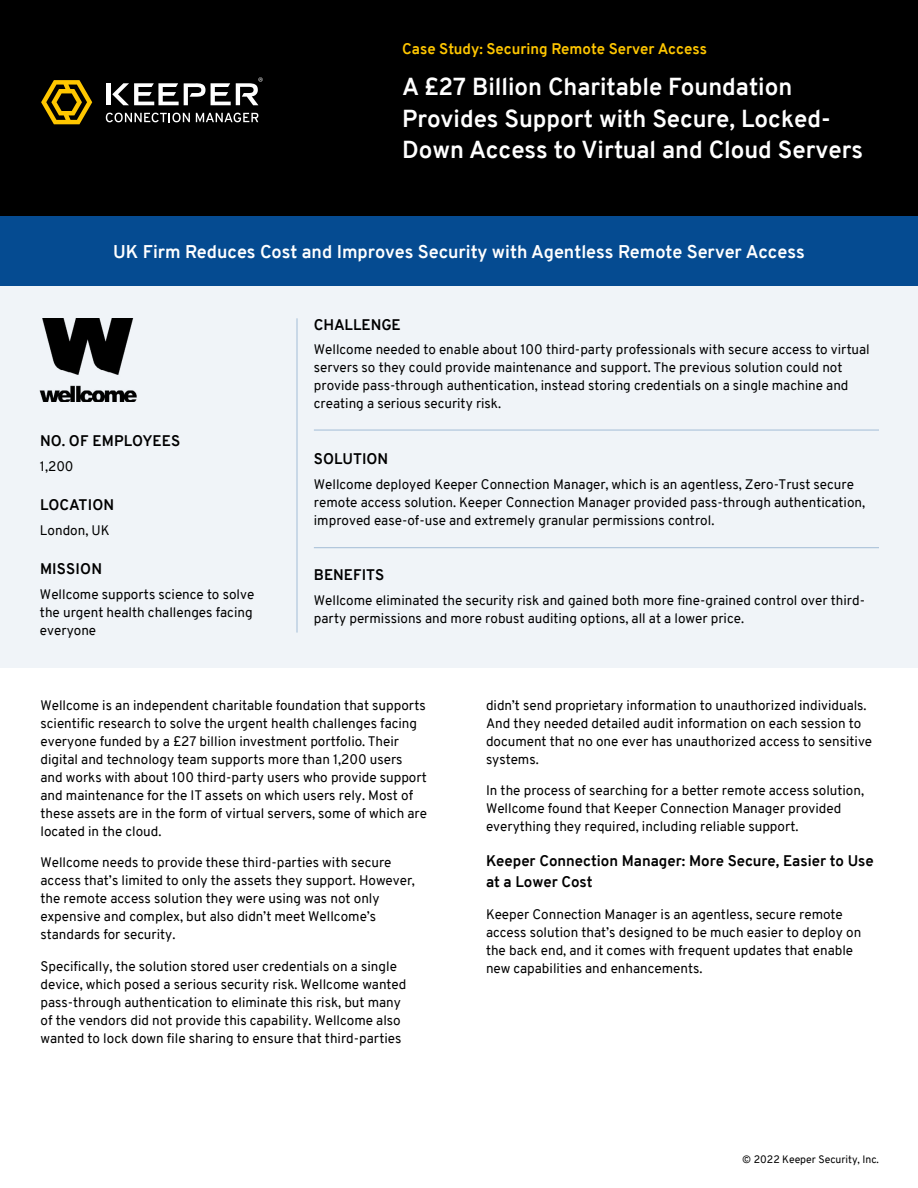
<style>
.page{position:relative;width:918px;height:1188px;background:#fff}
.page>*{position:absolute;margin:0;border:0;box-sizing:border-box;transform-origin:0 0}
.t1{font:700 24px/31.5px "Overpass";color:#fff}
.t2{font:700 18px "Overpass";color:#fff}
.t3{font:700 15px/21px "Overpass";color:#000}
.t4{font:700 15px "Overpass";color:#ffc700}
.t5{font:13.5px/18px "Overpass";color:#000}
.t6{font:10.5px "Overpass";color:#000}
</style>
<div class="page">
<div style="left:0;top:286px;width:918px;height:381px;background:#f0f4f8"></div>
<img style="left:39px;top:318px;width:98px;height:84px">
<hr style="left:314px;top:547px;width:565px;height:1px;background:#054b91">
<hr style="left:314px;top:429px;width:565px;height:2px;background:#054b91">
<hr style="left:296px;top:318px;width:2px;height:315px;background:#054b91">
<div style="left:0;top:0;width:918px;height:216px;background:#000"></div>
<div style="left:0;top:216px;width:918px;height:70px;background:#054b91"></div>
<svg style="left:41px;top:80px;width:51px;height:44px"></svg>
<div style="left:106px;top:83px;width:5px;height:22px;background:#fff"></div>
<svg style="left:112px;top:77px;width:151px;height:28px"></svg>
<svg style="left:106px;top:113px;width:84px;height:9px"></svg>
<svg style="left:196px;top:113px;width:62px;height:9px"></svg>
<p class="t4" style="left:402px;top:38px;width:306px">Case Study: Securing Remote Server Access</p>
<h1 class="t1" style="left:402px;top:71px;width:462px">A £27 Billion Charitable Foundation<br>Provides Support with Secure, Locked-<br>Down Access to Virtual and Cloud Servers</h1>
<h2 class="t2" style="left:113px;top:239px;width:693px">UK Firm Reduces Cost and Improves Security with Agentless Remote Server Access</h2>
<p class="t3" style="left:40px;top:431px;width:142px">NO. OF EMPLOYEES</p>
<p class="t5" style="left:40px;top:457px;width:35px">1,200</p>
<p class="t3" style="left:40px;top:494px;width:76px">LOCATION</p>
<p class="t5" style="left:40px;top:521px;width:71px">London, UK</p>
<p class="t3" style="left:40px;top:558px;width:64px">MISSION</p>
<p class="t5" style="left:40px;top:585px;width:216px">Wellcome supports science to solve the urgent health challenges facing everyone</p>
<p class="t3" style="left:314px;top:314px;width:88px">CHALLENGE</p>
<p class="t5" style="left:314px;top:341px;width:557px">Wellcome needed to enable about 100 third-party professionals with secure access to virtual servers so they could provide maintenance and support. The previous solution could not provide pass-through authentication, instead storing credentials on a single machine and creating a serious security risk.</p>
<p class="t3" style="left:314px;top:448px;width:76px">SOLUTION</p>
<p class="t5" style="left:314px;top:475px;width:553px">Wellcome deployed Keeper Connection Manager, which is an agentless, Zero-Trust secure remote access solution. Keeper Connection Manager provided pass-through authentication, improved ease-of-use and extremely granular permissions control.</p>
<p class="t3" style="left:314px;top:564px;width:72px">BENEFITS</p>
<p class="t5" style="left:314px;top:591px;width:553px">Wellcome eliminated the security risk and gained both more fine-grained control over third&shy;party permissions and more robust auditing options, all at a lower price.</p>
<p class="t5" style="left:40px;top:696px;width:388px">Wellcome is an independent charitable foundation that supports scientific research to solve the urgent health challenges facing everyone funded by a £27 billion investment portfolio. Their digital and technology team supports more than 1,200 users and works with about 100 third-party users who provide support and maintenance for the IT assets on which users rely. Most of these assets are in the form of virtual servers, some of which are located in the cloud.</p>
<p class="t5" style="left:40px;top:854px;width:376px">Wellcome needs to provide these third-parties with secure access that’s limited to only the assets they support. However, the remote access solution they were using was not only expensive and complex, but also didn’t meet Wellcome’s standards for security.</p>
<p class="t5" style="left:40px;top:957px;width:367px">Specifically, the solution stored user credentials on a single device, which posed a serious security risk. Wellcome wanted pass-through authentication to eliminate this risk, but many of the vendors did not provide this capability. Wellcome also wanted to lock down file sharing to ensure that third-parties</p>
<p class="t5" style="left:486px;top:696px;width:388px">didn’t send proprietary information to unauthorized individuals.<br>And they needed detailed audit information on each session to document that no one ever has unauthorized access to sensitive systems.</p>
<p class="t5" style="left:486px;top:782px;width:380px">In the process of searching for a better remote access solution,<br>Wellcome found that Keeper Connection Manager provided everything they required, including reliable support.</p>
<p class="t3" style="left:486px;top:850px;width:389px">Keeper Connection Manager: More Secure, Easier to Use at a Lower Cost</p>
<p class="t5" style="left:486px;top:905px;width:377px">Keeper Connection Manager is an agentless, secure remote access solution that’s designed to be much easier to deploy on the back end, and it comes with frequent updates that enable new capabilities and enhancements.</p>
<p class="t6" style="left:742px;top:1152px;width:138px">© 2022 Keeper Security, Inc.</p>
</div>
